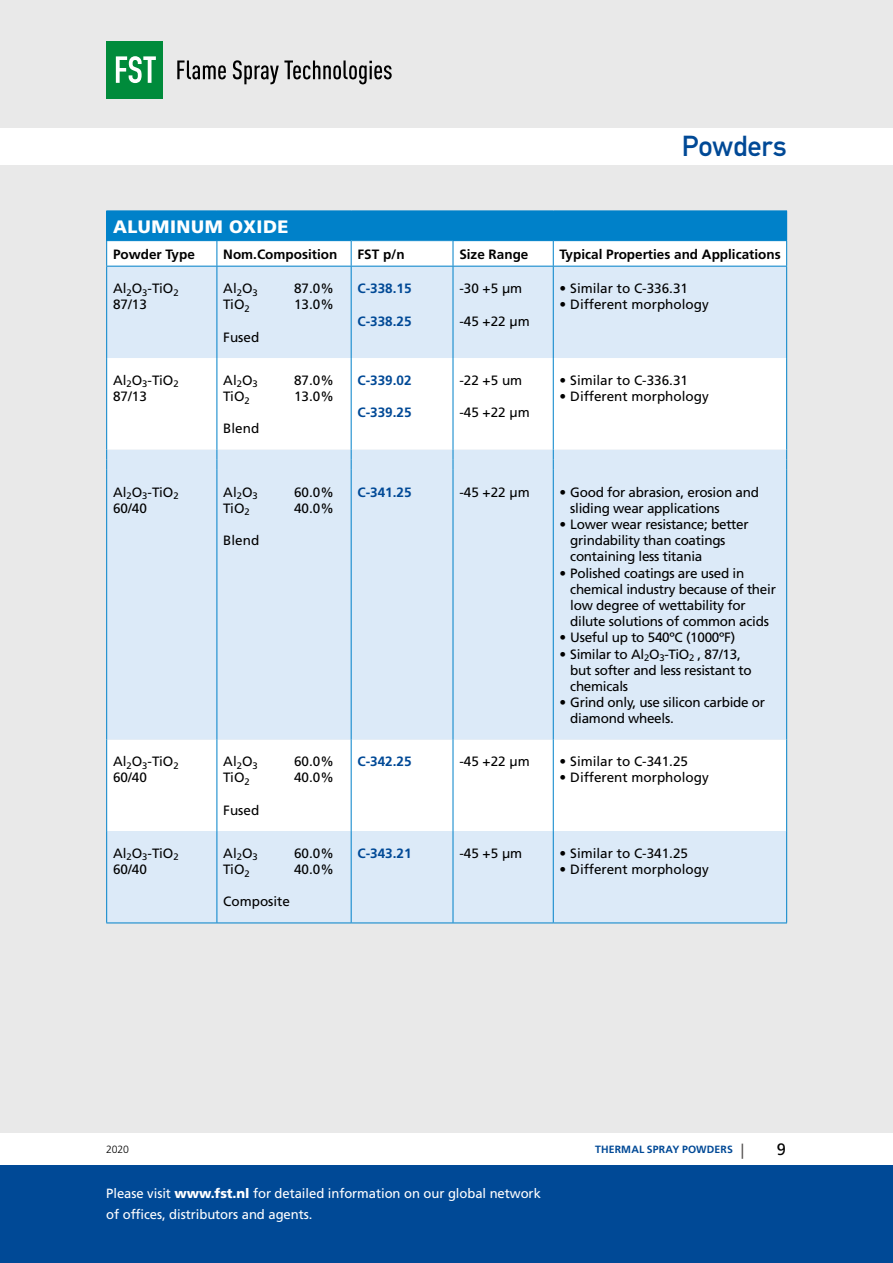
<style>
.page{position:relative;width:893px;height:1263px;background:#e9e9e9}
.page>*{position:absolute;margin:0;border:0;box-sizing:border-box;transform-origin:0 0}
.t1{font:28.5px "DIN Mittelschrift";letter-spacing:-.005em;color:#004996}
.t2{font:900 18px "Frutiger";letter-spacing:.025em;color:#fff}
.t3{font:16.5px "Frutiger";color:#000}
.t4{font:13.5px/16.2px "Frutiger";letter-spacing:-.02em;color:#000}
.t5{font:13.5px "Frutiger";color:#000}
.t6{font:700 13.5px "Frutiger";color:#000}
.t7{font:700 13.5px "Frutiger";color:#004996}
.t8{font:13.35px/21px "Frutiger";letter-spacing:-.005em;color:#fff}
.t9{font:700 10.5px "Frutiger";letter-spacing:.01em;color:#004996}
.t10{font:300 10.5px "Frutiger";color:#000}
.s1{font-weight:400;font-size:15.15px;color:#565453}
.s2{font-weight:900}
</style>
<div class="page">
<div style="left:0;top:1148px;width:893px;height:115px;background:#004996"></div>
<div style="left:0;top:1134px;width:893px;height:31px;background:#fff"></div>
<div style="left:0;top:129px;width:893px;height:36px;background:#fff"></div>
<svg style="left:177px;top:60px;width:215px;height:24px"></svg>
<div style="left:106px;top:41px;width:57px;height:57px;background:#008b3b"></div>
<svg style="left:116px;top:56px;width:40px;height:27px"></svg>
<div style="left:107px;top:211px;width:680px;height:30px;background:#0081c9"></div>
<svg style="left:107px;top:241px;width:679px;height:25px;fill:#fff"></svg>
<div style="left:351px;top:241px;width:102px;height:25px;background:#fff"></div>
<svg style="left:107px;top:267px;width:679px;height:655px;fill:#dceaf8"></svg>
<div style="left:107px;top:358px;width:679px;height:92px;background:#fff"></div>
<hr style="left:106px;top:266px;width:1px;height:92px;background:#0081c9">
<hr style="left:217px;top:266px;width:1px;height:92px;background:#0081c9">
<hr style="left:351px;top:266px;width:1px;height:92px;background:#0081c9">
<hr style="left:453px;top:266px;width:1px;height:92px;background:#0081c9">
<hr style="left:553px;top:266px;width:1px;height:92px;background:#0081c9">
<hr style="left:786px;top:266px;width:1px;height:92px;background:#0081c9">
<hr style="left:106px;top:210px;width:111px;height:1px;background:#0081c9">
<hr style="left:217px;top:210px;width:134px;height:1px;background:#0081c9">
<hr style="left:351px;top:210px;width:102px;height:1px;background:#0081c9">
<hr style="left:453px;top:210px;width:100px;height:1px;background:#0081c9">
<hr style="left:553px;top:210px;width:234px;height:1px;background:#0081c9">
<svg style="left:106px;top:211px;width:1px;height:55px"></svg>
<svg style="left:217px;top:241px;width:1px;height:25px"></svg>
<svg style="left:351px;top:241px;width:1px;height:25px"></svg>
<svg style="left:453px;top:241px;width:1px;height:25px"></svg>
<svg style="left:553px;top:241px;width:1px;height:25px"></svg>
<svg style="left:786px;top:241px;width:1px;height:25px"></svg>
<hr style="left:106px;top:266px;width:111px;height:1px;background:#0081c9">
<hr style="left:217px;top:266px;width:134px;height:1px;background:#0081c9">
<hr style="left:351px;top:266px;width:102px;height:1px;background:#0081c9">
<hr style="left:453px;top:266px;width:100px;height:1px;background:#0081c9">
<hr style="left:553px;top:266px;width:234px;height:1px;background:#0081c9">
<svg style="left:106px;top:450px;width:1px;height:20px"></svg>
<svg style="left:217px;top:450px;width:1px;height:20px"></svg>
<svg style="left:351px;top:450px;width:1px;height:20px"></svg>
<svg style="left:453px;top:450px;width:1px;height:20px"></svg>
<svg style="left:553px;top:450px;width:1px;height:20px"></svg>
<svg style="left:786px;top:450px;width:1px;height:20px"></svg>
<hr style="left:106px;top:470px;width:1px;height:269px;background:#0081c9">
<hr style="left:217px;top:470px;width:1px;height:269px;background:#0081c9">
<hr style="left:351px;top:470px;width:1px;height:269px;background:#0081c9">
<hr style="left:453px;top:470px;width:1px;height:269px;background:#0081c9">
<hr style="left:553px;top:470px;width:1px;height:269px;background:#0081c9">
<hr style="left:786px;top:470px;width:1px;height:269px;background:#0081c9">
<hr style="left:106px;top:739px;width:1px;height:92px;background:#0081c9">
<hr style="left:217px;top:739px;width:1px;height:92px;background:#0081c9">
<hr style="left:351px;top:739px;width:1px;height:92px;background:#0081c9">
<hr style="left:453px;top:739px;width:1px;height:92px;background:#0081c9">
<hr style="left:553px;top:739px;width:1px;height:92px;background:#0081c9">
<hr style="left:786px;top:739px;width:1px;height:92px;background:#0081c9">
<hr style="left:106px;top:831px;width:1px;height:91px;background:#0081c9">
<hr style="left:217px;top:831px;width:1px;height:91px;background:#0081c9">
<hr style="left:351px;top:831px;width:1px;height:91px;background:#0081c9">
<hr style="left:453px;top:831px;width:1px;height:91px;background:#0081c9">
<hr style="left:553px;top:831px;width:1px;height:91px;background:#0081c9">
<hr style="left:786px;top:831px;width:1px;height:91px;background:#0081c9">
<hr style="left:106px;top:922px;width:111px;height:1px;background:#0081c9">
<hr style="left:217px;top:922px;width:134px;height:1px;background:#0081c9">
<hr style="left:351px;top:922px;width:102px;height:1px;background:#0081c9">
<hr style="left:453px;top:922px;width:100px;height:1px;background:#0081c9">
<hr style="left:553px;top:922px;width:234px;height:1px;background:#0081c9">
<hr style="left:106px;top:358px;width:1px;height:92px;background:#0081c9">
<hr style="left:217px;top:358px;width:1px;height:92px;background:#0081c9">
<hr style="left:351px;top:358px;width:1px;height:92px;background:#0081c9">
<hr style="left:453px;top:358px;width:1px;height:92px;background:#0081c9">
<hr style="left:553px;top:358px;width:1px;height:92px;background:#0081c9">
<hr style="left:786px;top:358px;width:1px;height:92px;background:#0081c9">
<h1 class="t1" style="left:682px;top:130px;width:106px">Powders</h1>
<h2 class="t2" style="left:113px;top:216px;width:177px">ALUMINUM OXIDE</h2>
<p class="t6" style="left:113px;top:246px;width:83px">Powder Type</p>
<p class="t6" style="left:223px;top:246px;width:115px">Nom.Composition</p>
<p class="t6" style="left:358px;top:246px;width:49px">FST p/n</p>
<p class="t6" style="left:459px;top:246px;width:71px">Size Range</p>
<p class="t6" style="left:560px;top:246px;width:223px">Typical Properties and Applications</p>
<p class="t4" style="left:113px;top:280px;width:67px">Al<sub>2</sub>O<sub>3</sub>-TiO<sub>2<br></sub>87/13</p>
<p class="t4" style="left:223px;top:280px;width:36px">Al<sub>2</sub>O<sub>3</sub></p>
<p class="t4" style="left:294px;top:280px;width:41px">87.0%</p>
<p class="t5" style="left:560px;top:281px;width:130px">• Similar to C-336.31</p>
<p class="t5" style="left:560px;top:297px;width:151px">• Different morphology</p>
<p class="t7" style="left:358px;top:281px;width:56px">C-338.15</p>
<p class="t7" style="left:358px;top:313px;width:56px">C-338.25</p>
<p class="t4" style="left:459px;top:280px;width:64px">-30 +5 µm</p>
<p class="t4" style="left:459px;top:313px;width:72px">-45 +22 µm</p>
<p class="t4" style="left:223px;top:297px;width:28px">TiO<sub>2</sub></p>
<p class="t4" style="left:294px;top:297px;width:41px">13.0%</p>
<p class="t4" style="left:223px;top:329px;width:38px">Fused</p>
<p class="t4" style="left:113px;top:372px;width:67px">Al<sub>2</sub>O<sub>3</sub>-TiO<sub>2<br></sub>87/13</p>
<p class="t4" style="left:223px;top:372px;width:36px">Al<sub>2</sub>O<sub>3</sub></p>
<p class="t4" style="left:294px;top:372px;width:41px">87.0%</p>
<p class="t4" style="left:223px;top:388px;width:28px">TiO<sub>2</sub></p>
<p class="t4" style="left:294px;top:388px;width:41px">13.0%</p>
<p class="t4" style="left:223px;top:421px;width:38px">Blend</p>
<p class="t4" style="left:113px;top:484px;width:67px">Al<sub>2</sub>O<sub>3</sub>-TiO<sub>2<br></sub>60/40</p>
<p class="t4" style="left:223px;top:484px;width:36px">Al<sub>2</sub>O<sub>3</sub></p>
<p class="t4" style="left:294px;top:484px;width:41px">60.0%</p>
<p class="t4" style="left:223px;top:500px;width:28px">TiO<sub>2</sub></p>
<p class="t4" style="left:294px;top:500px;width:41px">40.0%</p>
<p class="t4" style="left:223px;top:532px;width:38px">Blend</p>
<p class="t4" style="left:113px;top:753px;width:67px">Al<sub>2</sub>O<sub>3</sub>-TiO<sub>2<br></sub>60/40</p>
<p class="t4" style="left:223px;top:753px;width:36px">Al<sub>2</sub>O<sub>3</sub></p>
<p class="t4" style="left:294px;top:753px;width:41px">60.0%</p>
<p class="t4" style="left:223px;top:770px;width:28px">TiO<sub>2</sub></p>
<p class="t4" style="left:294px;top:770px;width:41px">40.0%</p>
<p class="t4" style="left:223px;top:802px;width:38px">Fused</p>
<p class="t4" style="left:113px;top:845px;width:67px">Al<sub>2</sub>O<sub>3</sub>-TiO<sub>2<br></sub>60/40</p>
<p class="t4" style="left:223px;top:845px;width:36px">Al<sub>2</sub>O<sub>3</sub></p>
<p class="t4" style="left:294px;top:845px;width:41px">60.0%</p>
<p class="t4" style="left:223px;top:861px;width:28px">TiO<sub>2</sub></p>
<p class="t4" style="left:294px;top:861px;width:41px">40.0%</p>
<p class="t5" style="left:223px;top:894px;width:68px">Composite</p>
<p class="t7" style="left:358px;top:372px;width:56px">C-339.02</p>
<p class="t7" style="left:358px;top:404px;width:56px">C-339.25</p>
<p class="t4" style="left:459px;top:372px;width:64px">-22 +5 um</p>
<p class="t4" style="left:459px;top:404px;width:72px">-45 +22 µm</p>
<p class="t5" style="left:560px;top:372px;width:130px">• Similar to C-336.31</p>
<p class="t5" style="left:560px;top:388px;width:151px">• Different morphology</p>
<p class="t7" style="left:358px;top:484px;width:56px">C-341.25</p>
<p class="t4" style="left:459px;top:484px;width:72px">-45 +22 µm</p>
<p class="t4" style="left:570px;top:484px;width:190px;text-indent:-11px">• Good for abrasion, erosion and sliding wear applications</p>
<p class="t4" style="left:570px;top:516px;width:180px;text-indent:-11px">• Lower wear resistance; better grindability than coatings containing less titania</p>
<p class="t4" style="left:570px;top:565px;width:207px;text-indent:-11px">• Polished coatings are used in chemical industry because of their low degree of wettability for dilute solutions of common acids</p>
<p class="t4" style="left:560px;top:630px;width:177px">• Useful up to 540ºC (1000ºF)</p>
<p class="t4" style="left:570px;top:646px;width:183px;text-indent:-11px">• Similar to Al<sub>2</sub>O<sub>3</sub>-TiO<sub>2</sub> , 87/13, but softer and less resistant to chemicals</p>
<p class="t4" style="left:570px;top:694px;width:196px;text-indent:-11px">• Grind only, use silicon carbide or diamond wheels.</p>
<p class="t7" style="left:358px;top:754px;width:56px">C-342.25</p>
<p class="t4" style="left:459px;top:753px;width:72px">-45 +22 µm</p>
<p class="t5" style="left:560px;top:754px;width:130px">• Similar to C-341.25</p>
<p class="t5" style="left:560px;top:770px;width:151px">• Different morphology</p>
<p class="t7" style="left:358px;top:845px;width:56px">C-343.21</p>
<p class="t4" style="left:459px;top:845px;width:64px">-45 +5 µm</p>
<p class="t5" style="left:560px;top:845px;width:130px">• Similar to C-341.25</p>
<p class="t5" style="left:560px;top:861px;width:151px">• Different morphology</p>
<p class="t10" style="left:106px;top:1143px;width:24px">2020</p>
<p class="t9" style="left:595px;top:1143px;width:150px">THERMAL SPRAY POWDERS <span class="s1">|</span></p>
<p class="t3" style="left:777px;top:1140px;width:11px">9</p>
<p class="t8" style="left:106px;top:1182px;width:436px">Please visit <span class="s2">www.fst.nl</span> for detailed information on our global network of offices, distributors and agents.</p>
</div>
